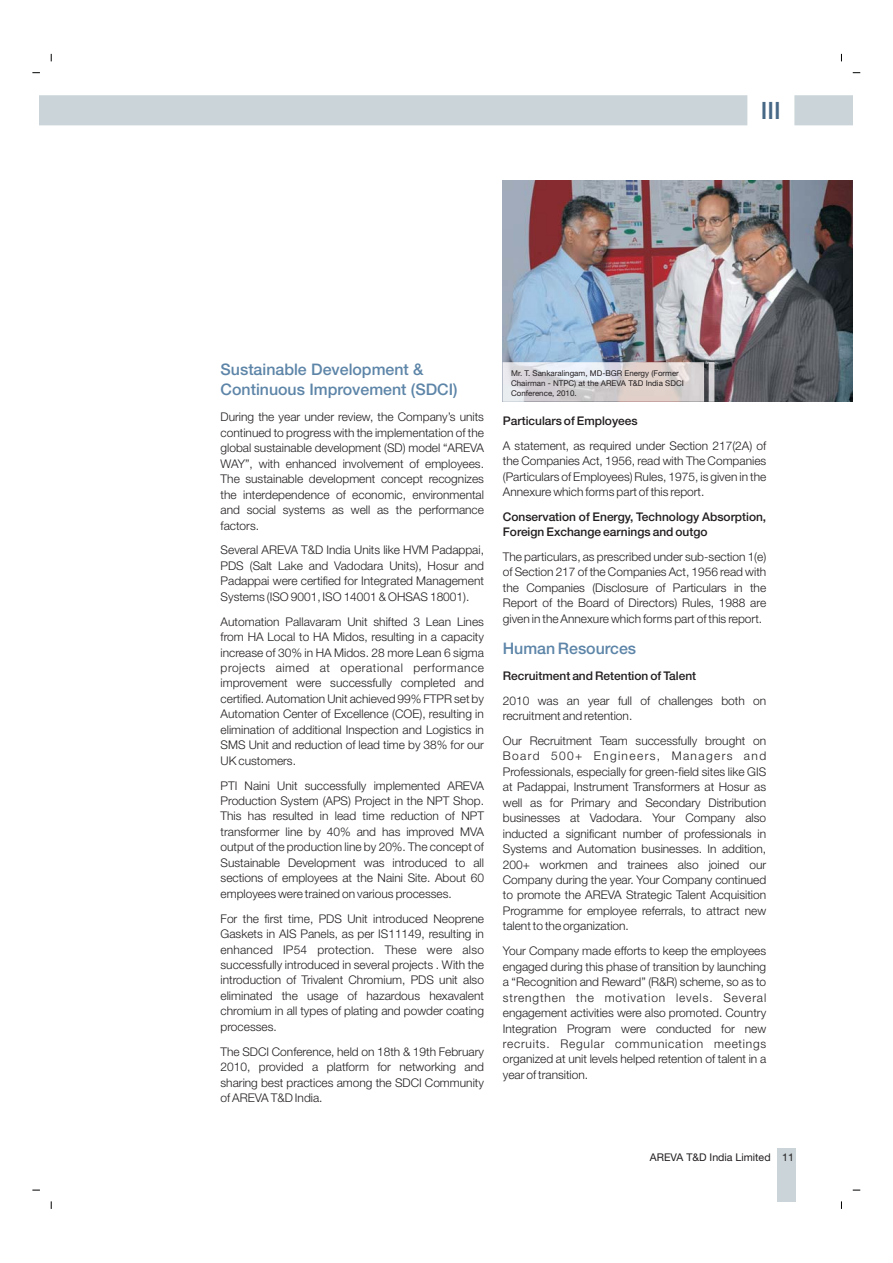
<style>
.page{position:relative;width:893px;height:1263px;background:#fff}
.page>*{position:absolute;margin:0;border:0;box-sizing:border-box;transform-origin:0 0}
.t1{font:500 23.85px "Helvetica Neue";color:#476886}
.t2{font:500 15.9px/20.5px "Helvetica Neue";color:#5d85a8}
.t3{font:300 12px/15.5px "Helvetica Neue";color:#221e1f;text-align:justify}
.t4{font:500 12px/15.5px "Helvetica Neue";color:#221e1f}
.t5{font:10.65px "Helvetica Neue";color:#221e1f}
.t6{font:7.95px/10.2px "Helvetica Neue";color:#221e1f}
</style>
<div class="page">
<svg style="left:40px;top:95px;width:813px;height:30px;background:#ced7db"></svg>
<div style="left:777px;top:1148px;width:19px;height:53px;background:#cbd5d9"></div>
<img style="left:503px;top:180px;width:350px;height:222px">
<img style="left:503px;top:362px;width:211px;height:40px">
<h1 class="t1" style="left:761px;top:102px;width:21px">III</h1>
<h2 class="t2" style="left:221px;top:360px;width:238px">Sustainable Development &amp;<br>Continuous Improvement (SDCI)</h2>
<p class="t3" style="left:221px;top:411px;width:265px">During the year under review, the Company’s units continued to progress with the implementation of the global sustainable development (SD) model “AREVA WAY”, with enhanced involvement of employees.<br>The sustainable development concept recognizes the interdependence of economic, environmental and social systems as well as the performance factors.</p>
<p class="t3" style="left:221px;top:544px;width:265px">Several AREVA T&amp;D India Units like HVM Padappai, PDS (Salt Lake and Vadodara Units), Hosur and Padappai were certified for Integrated Management Systems (ISO 9001, ISO 14001 &amp; OHSAS 18001).</p>
<p class="t3" style="left:221px;top:615px;width:265px">Automation Pallavaram Unit shifted 3 Lean Lines from HA Local to HA Midos, resulting in a capacity increase of 30% in HA Midos. 28 more Lean 6 sigma projects aimed at operational performance improvement were successfully completed and certified. Automation Unit achieved 99% FTPR set by Automation Center of Excellence (COE), resulting in elimination of additional Inspection and Logistics in SMS Unit and reduction of lead time by 38% for our UK customers.</p>
<p class="t3" style="left:221px;top:779px;width:265px">PTI Naini Unit successfully implemented AREVA Production System (APS) Project in the NPT Shop.<br>This has resulted in lead time reduction of NPT transformer line by 40% and has improved MVA output of the production line by 20%. The concept of Sustainable Development was introduced to all sections of employees at the Naini Site. About 60 employees were trained on various processes.</p>
<p class="t3" style="left:221px;top:912px;width:265px">For the first time, PDS Unit introduced Neoprene Gaskets in AIS Panels, as per IS11149, resulting in enhanced IP54 protection. These were also successfully introduced in several projects . With the introduction of Trivalent Chromium, PDS unit also eliminated the usage of hazardous hexavalent chromium in all types of plating and powder coating processes.</p>
<p class="t3" style="left:221px;top:1045px;width:265px">The SDCI Conference, held on 18th &amp; 19th February 2010, provided a platform for networking and sharing best practices among the SDCI Community of AREVA T&amp;D India.</p>
<p class="t6" style="left:511px;top:368px;width:174px">Mr. T. Sankaralingam, MD-BGR Energy (Former<br>Chairman - NTPC) at the AREVA T&amp;D India SDCI<br>Conference, 2010.</p>
<p class="t4" style="left:503px;top:414px;width:136px">Particulars of Employees</p>
<p class="t3" style="left:503px;top:439px;width:265px">A statement, as required under Section 217(2A) of the Companies Act, 1956, read with The Companies (Particulars of Employees) Rules, 1975, is given in the Annexure which forms part of this report.</p>
<p class="t4" style="left:503px;top:510px;width:265px">Conservation of Energy, Technology Absorption,<br>Foreign Exchange earnings and outgo</p>
<p class="t3" style="left:503px;top:550px;width:265px">The particulars, as prescribed under sub-section 1(e) of Section 217 of the Companies Act, 1956 read with the Companies (Disclosure of Particulars in the Report of the Board of Directors) Rules, 1988 are given in the Annexure which forms part of this report.</p>
<h2 class="t2" style="left:503px;top:639px;width:135px">Human Resources</h2>
<p class="t4" style="left:503px;top:669px;width:195px">Recruitment and Retention of Talent</p>
<p class="t3" style="left:503px;top:694px;width:265px">2010 was an year full of challenges both on recruitment and retention.</p>
<p class="t3" style="left:503px;top:734px;width:265px">Our Recruitment Team successfully brought on Board 500+ Engineers, Managers and Professionals, especially for green-field sites like GIS at Padappai, Instrument Transformers at Hosur as well as for Primary and Secondary Distribution businesses at Vadodara. Your Company also inducted a significant number of professionals in Systems and Automation businesses. In addition, 200+ workmen and trainees also joined our Company during the year. Your Company continued to promote the AREVA Strategic Talent Acquisition Programme for employee referrals, to attract new talent to the organization.</p>
<p class="t3" style="left:503px;top:944px;width:265px">Your Company made efforts to keep the employees engaged during this phase of transition by launching a “Recognition and Reward” (R&amp;R) scheme, so as to strengthen the motivation levels. Several engagement activities were also promoted. Country Integration Program were conducted for new recruits. Regular communication meetings organized at unit levels helped retention of talent in a year of transition.</p>
<p class="t5" style="left:650px;top:1153px;width:145px">AREVA T&amp;D India Limited 11</p>
</div>
